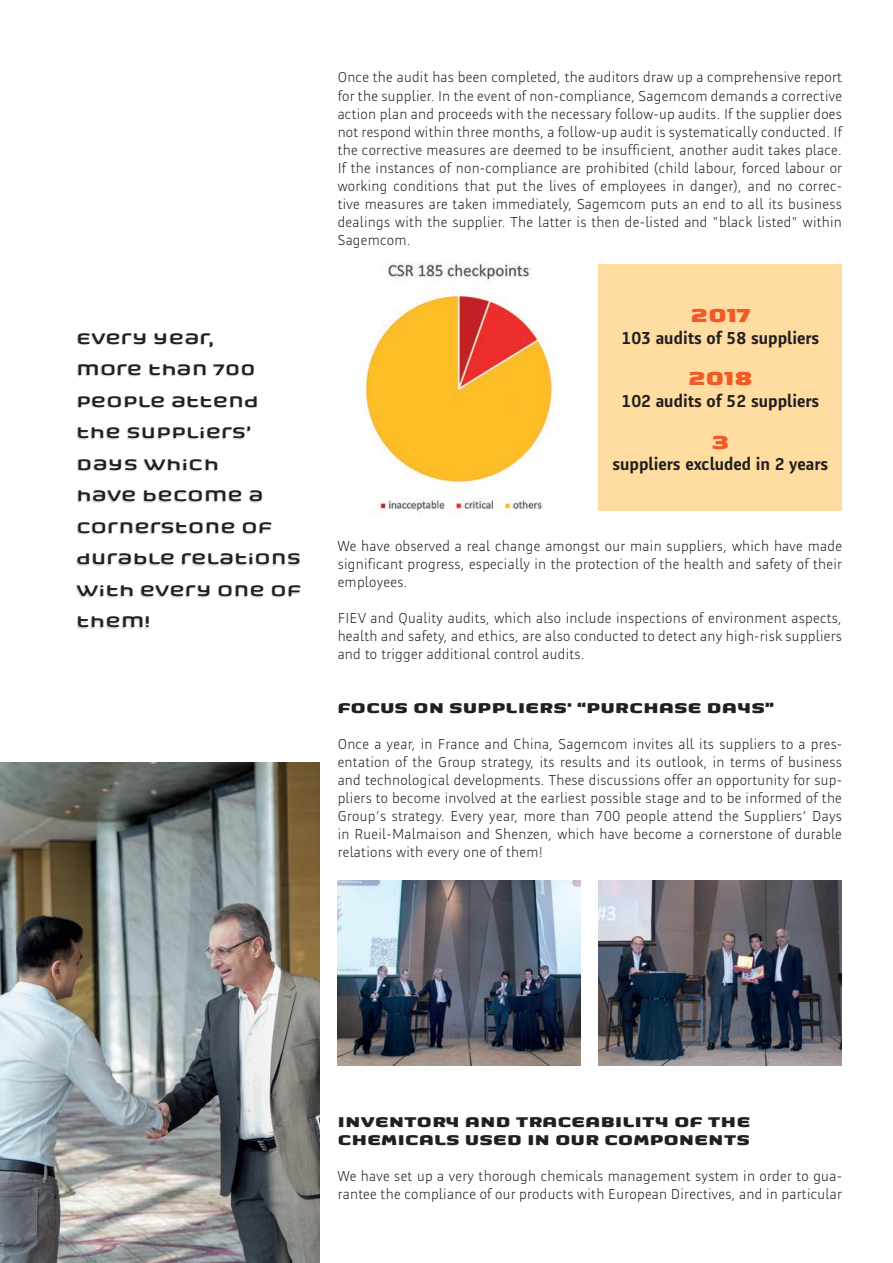
<style>
.page{position:relative;width:893px;height:1263px;background:#fff}
.page>*{position:absolute;margin:0;border:0;box-sizing:border-box;transform-origin:0 0}
.Sous-titre{font:900 24px "Sagemcom Title";color:#f15929}
.MISE_EN_EXERGUE_Gauc{font:19.5px/31.5px "Sagemcom Title";letter-spacing:.02em;color:#231f20}
.Sous-titre-2{font:900 18px/18px "Sagemcom Title";letter-spacing:.03em;color:#231f20}
.Sous-titre-3{font:700 18px "Sagemcom Type";color:#231f20}
.Txt_courant{font:300 15px/18px "Sagemcom Type";letter-spacing:.02em;color:#231f20;text-align:justify}
</style>
<div class="page">
<img style="left:0;top:762px;width:320px;height:501px">
<div style="left:76px;top:334px;width:223px;height:295px;background:#231f20;opacity:.15"></div>
<img style="left:365px;top:263px;width:189px;height:249px">
<div style="left:599px;top:264px;width:243px;height:247px;background:#ffdda0"></div>
<img style="left:599px;top:880px;width:243px;height:185px">
<img style="left:338px;top:880px;width:243px;height:185px">
<p class="MISE_EN_EXERGUE_Gauc" style="left:77px;top:323px;width:227px">Every year,<br>more than 700 people attend the Suppliers’<br>Days which<br>have become a cornerstone of durable relations with every one of them!</p>
<p class="Txt_courant" style="left:338px;top:69px;width:506px">Once the audit has been completed, the auditors draw up a comprehensive report for the supplier. In the event of non-compliance, Sagemcom demands a corrective action plan and proceeds with the necessary follow-up audits. If the supplier does not respond within three months, a follow-up audit is systematically conducted. If the corrective measures are deemed to be insufficient, another audit takes place.<br>If the instances of non-compliance are prohibited (child labour, forced labour or working conditions that put the lives of employees in danger), and no correc&shy;tive measures are taken immediately, Sagemcom puts an end to all its business dealings with the supplier. The latter is then de-listed and "black listed" within Sagemcom.</p>
<p class="Sous-titre" style="left:690px;top:304px;width:62px">2017</p>
<p class="Sous-titre-3" style="left:621px;top:328px;width:199px">103 audits of 58 suppliers</p>
<p class="Sous-titre" style="left:688px;top:367px;width:67px">2018</p>
<p class="Sous-titre-3" style="left:621px;top:391px;width:199px">102 audits of 52 suppliers</p>
<p class="Sous-titre" style="left:711px;top:431px;width:20px">3</p>
<p class="Sous-titre-3" style="left:612px;top:455px;width:217px">suppliers excluded in 2 years</p>
<p class="Txt_courant" style="left:338px;top:537px;width:506px">We have observed a real change amongst our main suppliers, which have made significant progress, especially in the protection of the health and safety of their employees.</p>
<p class="Txt_courant" style="left:338px;top:609px;width:506px">FIEV and Quality audits, which also include inspections of environment aspects, health and safety, and ethics, are also conducted to detect any high-risk suppliers and to trigger additional control audits.</p>
<p class="Sous-titre-2" style="left:338px;top:699px;width:438px">FOCUS ON SUPPLIERS' “PURCHASE DAYS”</p>
<p class="Txt_courant" style="left:338px;top:735px;width:506px">Once a year, in France and China, Sagemcom invites all its suppliers to a pres&shy;entation of the Group strategy, its results and its outlook, in terms of business and technological developments. These discussions offer an opportunity for sup&shy;pliers to become involved at the earliest possible stage and to be informed of the Group’s strategy. Every year, more than 700 people attend the Suppliers’ Days in Rueil-Malmaison and Shenzen, which have become a cornerstone of durable relations with every one of them!</p>
<p class="Sous-titre-2" style="left:338px;top:1113px;width:414px">INVENTORY AND TRACEABILITY OF THE<br>CHEMICALS USED IN OUR COMPONENTS</p>
<p class="Txt_courant" style="left:338px;top:1167px;width:506px">We have set up a very thorough chemicals management system in order to gua&shy;rantee the compliance of our products with European Directives, and in particular</p>
</div>
